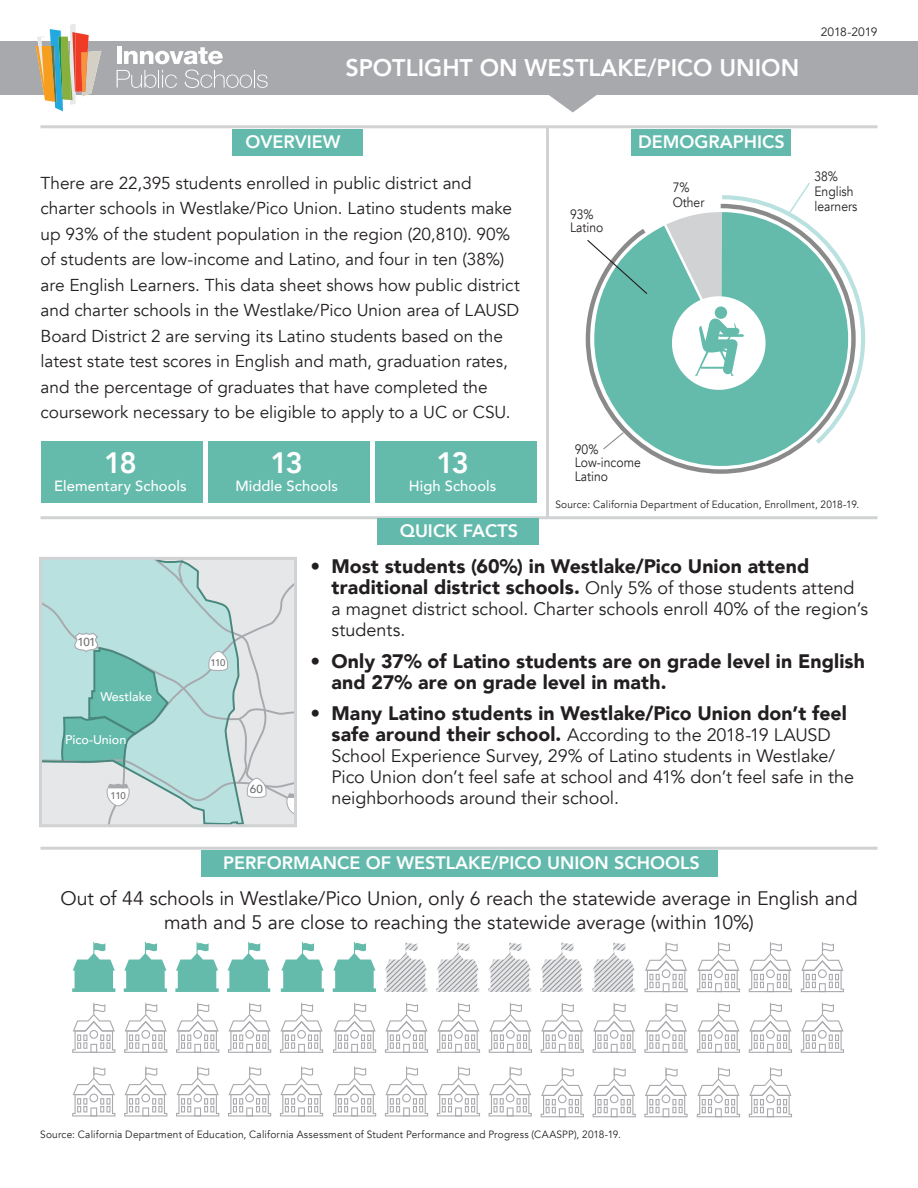
<style>
.page{position:relative;width:918px;height:1188px;background:#fff}
.page>*{position:absolute;margin:0;border:0;box-sizing:border-box;transform-origin:0 0}
.t1{font:800 29.4px "Avenir";color:#fff}
.t2{font:800 24px "Avenir";color:#fff}
.t3{font:900 19.5px/21px "Avenir";letter-spacing:.005em;color:#231f20}
.t4{font:19.5px/24px "Avenir";letter-spacing:-.005em;color:#231f20;text-align:center}
.t5{font:18px/21px "Avenir";letter-spacing:-.005em;color:#231f20}
.t6{font:800 18px "Avenir";color:#fff}
.t7{font:17.25px/25.5px "Avenir";color:#231f20}
.t8{font:500 14.7px "Avenir";letter-spacing:.005em;color:#fff}
.t9{font:13.5px/15px "Avenir";color:#231f20;scale:.9 1}
.t10{font:500 12.6px "Avenir";color:#fff}
.t11{font:12px "Avenir";letter-spacing:-.015em;color:#231f20}
.t12{font:500 11.55px "Avenir";color:#6c6d70}
.t13{font:10.5px "Avenir";letter-spacing:.02em;color:#231f20;scale:.96 1}
.t14{font:500 9.6px "Avenir";letter-spacing:-.05em;color:#6c6d70}
.s1{font-weight:400}
.s2{font-weight:400;font-size:18px}
.s3{font-weight:900;font-size:19.5px}
</style>
<div class="page">
<svg style="left:585px;top:295px;width:181px;height:179px"></svg>
<svg style="left:594px;top:228px;width:206px;height:238px;fill:#64bbac"></svg>
<svg style="left:602px;top:431px;width:23px;height:19px"></svg>
<svg style="left:587px;top:239px;width:62px;height:56px"></svg>
<svg style="left:660px;top:183px;width:206px;height:265px"></svg>
<hr style="left:546px;top:127px;width:3px;height:391px;background:#d1d2d4">
<div style="left:0;top:41px;width:918px;height:53px;background:#a8a9ad"></div>
<div style="left:117px;top:46px;width:5px;height:18px;background:#fff"></div>
<svg style="left:124px;top:47px;width:99px;height:17px"></svg>
<svg style="left:117px;top:70px;width:60px;height:18px"></svg>
<svg style="left:185px;top:70px;width:83px;height:18px"></svg>
<svg style="left:36px;top:24px;width:65px;height:87px"></svg>
<svg style="left:539px;top:94px;width:68px;height:19px"></svg>
<hr style="left:40px;top:516px;width:838px;height:3px;background:#d1d2d4">
<hr style="left:40px;top:847px;width:838px;height:3px;background:#d1d2d4">
<hr style="left:40px;top:125px;width:838px;height:3px;background:#d1d2d4">
<div style="left:631px;top:129px;width:160px;height:27px;background:#63baac"></div>
<div style="left:232px;top:129px;width:131px;height:27px;background:#63baac"></div>
<div style="left:377px;top:518px;width:161px;height:27px;background:#63baac"></div>
<div style="left:201px;top:850px;width:517px;height:27px;background:#63baac"></div>
<div style="left:41px;top:441px;width:162px;height:61px;background:#64bbac"></div>
<div style="left:208px;top:441px;width:162px;height:61px;background:#64bbac"></div>
<div style="left:375px;top:441px;width:162px;height:61px;background:#64bbac"></div>
<svg style="left:43px;top:816px;width:202px;height:7px"></svg>
<svg style="left:43px;top:561px;width:250px;height:255px;background:#bbdad9"></svg>
<div style="left:39px;top:557px;width:258px;height:270px;border:3px solid #d1d2d4"></div>
<svg style="left:72px;top:942px;width:43px;height:50px"></svg>
<svg style="left:124px;top:942px;width:43px;height:50px"></svg>
<svg style="left:175px;top:942px;width:44px;height:50px"></svg>
<svg style="left:227px;top:942px;width:43px;height:50px"></svg>
<svg style="left:281px;top:942px;width:43px;height:50px"></svg>
<svg style="left:333px;top:942px;width:43px;height:50px"></svg>
<svg style="left:72px;top:1003px;width:43px;height:50px"></svg>
<svg style="left:124px;top:1003px;width:43px;height:50px"></svg>
<svg style="left:176px;top:1003px;width:43px;height:50px"></svg>
<svg style="left:228px;top:1003px;width:43px;height:50px"></svg>
<svg style="left:280px;top:1003px;width:43px;height:50px"></svg>
<svg style="left:333px;top:1003px;width:43px;height:50px"></svg>
<svg style="left:385px;top:1003px;width:43px;height:50px"></svg>
<svg style="left:437px;top:1003px;width:43px;height:50px"></svg>
<svg style="left:489px;top:1003px;width:43px;height:50px"></svg>
<svg style="left:72px;top:1066px;width:43px;height:50px"></svg>
<svg style="left:124px;top:1066px;width:43px;height:50px"></svg>
<svg style="left:176px;top:1066px;width:43px;height:50px"></svg>
<svg style="left:228px;top:1066px;width:43px;height:50px"></svg>
<svg style="left:280px;top:1066px;width:43px;height:50px"></svg>
<svg style="left:333px;top:1066px;width:43px;height:50px"></svg>
<svg style="left:385px;top:1066px;width:43px;height:50px"></svg>
<svg style="left:437px;top:1066px;width:43px;height:50px"></svg>
<svg style="left:489px;top:1066px;width:43px;height:50px"></svg>
<svg style="left:541px;top:1003px;width:43px;height:50px"></svg>
<svg style="left:593px;top:1003px;width:43px;height:50px"></svg>
<svg style="left:644px;top:1003px;width:44px;height:50px"></svg>
<svg style="left:697px;top:1003px;width:43px;height:50px"></svg>
<svg style="left:697px;top:942px;width:43px;height:50px"></svg>
<svg style="left:644px;top:942px;width:44px;height:50px"></svg>
<svg style="left:749px;top:1003px;width:43px;height:50px"></svg>
<svg style="left:541px;top:1067px;width:43px;height:50px"></svg>
<svg style="left:593px;top:1067px;width:43px;height:50px"></svg>
<svg style="left:644px;top:1067px;width:44px;height:50px"></svg>
<svg style="left:697px;top:1067px;width:43px;height:50px"></svg>
<svg style="left:749px;top:1067px;width:43px;height:50px"></svg>
<svg style="left:749px;top:942px;width:43px;height:50px"></svg>
<svg style="left:801px;top:1003px;width:43px;height:50px"></svg>
<svg style="left:801px;top:942px;width:43px;height:50px"></svg>
<svg style="left:384px;top:942px;width:44px;height:50px"></svg>
<svg style="left:436px;top:942px;width:44px;height:50px"></svg>
<svg style="left:488px;top:942px;width:44px;height:50px"></svg>
<svg style="left:540px;top:942px;width:43px;height:50px"></svg>
<svg style="left:592px;top:942px;width:43px;height:50px"></svg>
<h2 class="t2" style="left:345px;top:49px;width:455px">SPOTLIGHT ON WESTLAKE/PICO UNION</h2>
<p class="t11" style="left:821px;top:25px;width:58px">2018-2019</p>
<p class="t6" style="left:245px;top:127px;width:97px">OVERVIEW</p>
<p class="t6" style="left:638px;top:127px;width:148px">DEMOGRAPHICS</p>
<p class="t7" style="left:40px;top:171px;width:481px">There are 22,395 students enrolled in public district and charter schools in Westlake/Pico Union. Latino students make up 93% of the student population in the region (20,810). 90% of students are low-income and Latino, and four in ten (38%) are English Learners. This data sheet shows how public district and charter schools in the Westlake/Pico Union area of LAUSD Board District 2 are serving its Latino students based on the latest state test scores in English and math, graduation rates, and the percentage of graduates that have completed the coursework necessary to be eligible to apply to a UC or CSU.</p>
<h1 class="t1" style="left:104px;top:440px;width:34px">18</h1>
<p class="t8" style="left:54px;top:473px;width:134px">Elementary Schools</p>
<h1 class="t1" style="left:271px;top:440px;width:34px">13</h1>
<p class="t8" style="left:235px;top:473px;width:104px">Middle Schools</p>
<h1 class="t1" style="left:436px;top:440px;width:34px">13</h1>
<p class="t8" style="left:409px;top:473px;width:89px">High Schools</p>
<p class="t9" style="left:570px;top:208px;width:38px;line-height:13.5px">93%<br>Latino</p>
<p class="t9" style="left:673px;top:180px;width:37px">7%<br>Other</p>
<p class="t9" style="left:575px;top:443px;width:75px;line-height:13.5px">90%<br>Low-income<br>Latino</p>
<p class="t9" style="left:814px;top:169px;width:49px">38%<br>English learners</p>
<p class="t12" style="left:78px;top:632px;width:20px">101</p>
<p class="t10" style="left:100px;top:686px;width:53px">Westlake</p>
<p class="t10" style="left:65px;top:728px;width:63px">Pico-Union</p>
<p class="t14" style="left:111px;top:788px;width:17px">110</p>
<p class="t14" style="left:210px;top:654px;width:17px">110</p>
<p class="t12" style="left:250px;top:779px;width:14px">60</p>
<p class="t6" style="left:400px;top:517px;width:120px">QUICK FACTS</p>
<p class="t13" style="left:555px;top:498px;width:318px">Source: California Department of Education, Enrollment, 2018-19.</p>
<p class="t3" style="left:332px;top:555px;width:524px;text-indent:-21px"><span class="s1">•</span> Most students (60%) in Westlake/Pico Union attend traditional district schools. <span class="s2">Only 5% of those students attend</span></p>
<p class="t5" style="left:331px;top:599px;width:538px">a magnet district school. Charter schools enroll 40% of the region’s students.</p>
<p class="t3" style="left:332px;top:650px;width:535px;text-indent:-21px">• Only 37% of Latino students are on grade level in English and 27% are on grade level in math.</p>
<p class="t3" style="left:310px;top:702px;width:538px">• Many Latino students in Westlake/Pico Union don’t feel</p>
<p class="t5" style="left:332px;top:725px;width:524px"><span class="s3">safe around their school.</span> According to the 2018-19 LAUSD School Experience Survey, 29% of Latino students in Westlake/ Pico Union don’t feel safe at school and 41% don’t feel safe in the neighborhoods around their school.</p>
<p class="t6" style="left:223px;top:849px;width:478px">PERFORMANCE OF WESTLAKE/PICO UNION SCHOOLS</p>
<p class="t4" style="left:60px;top:887px;width:799px">Out of 44 schools in Westlake/Pico Union, only 6 reach the statewide average in English and math and 5 are close to reaching the statewide average (within 10%)</p>
<p class="t13" style="left:40px;top:1128px;width:606px">Source: California Department of Education, California Assessment of Student Performance and Progress (CAASPP), 2018-19.</p>
</div>
